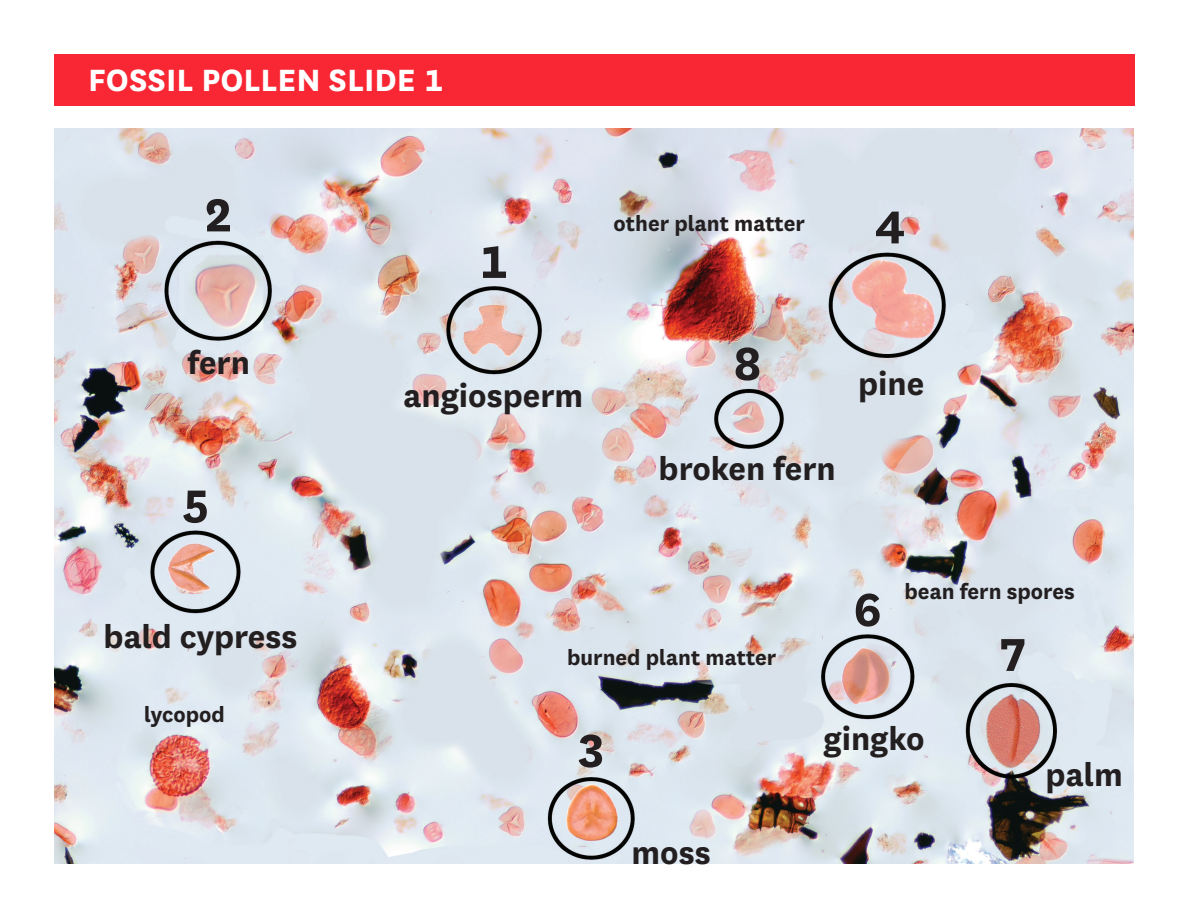
<style>
.page{position:relative;width:1188px;height:918px;background:#fff}
.page>*{position:absolute;margin:0;border:0;box-sizing:border-box;transform-origin:0 0}
.t1{font:700 54px "National";color:#231f20}
.t2{font:700 36px "National";color:#231f20}
.t3{font:700 36px "National";color:#fff}
.t4{font:700 24px "National";color:#231f20}
</style>
<div class="page">
<img style="left:54px;top:129px;width:1080px;height:735px">
<div style="left:54px;top:54px;width:1080px;height:52px;background:#f92634"></div>
<h1 class="t3" style="left:88px;top:55px;width:358px">FOSSIL POLLEN SLIDE ˜</h1>
<p class="t1" style="left:203px;top:177px;width:32px">°</p>
<p class="t2" style="left:188px;top:337px;width:64px">fern</p>
<p class="t1" style="left:180px;top:468px;width:32px">˛</p>
<p class="t2" style="left:104px;top:612px;width:195px">bald cypress</p>
<p class="t1" style="left:479px;top:223px;width:32px">˜</p>
<p class="t2" style="left:404px;top:370px;width:181px">angiosperm</p>
<p class="t4" style="left:614px;top:207px;width:193px">other plant matter</p>
<p class="t1" style="left:875px;top:189px;width:32px">ˇ</p>
<p class="t1" style="left:732px;top:325px;width:32px">ˆ</p>
<p class="t2" style="left:659px;top:444px;width:179px">broken fern</p>
<p class="t2" style="left:858px;top:358px;width:68px">pine</p>
<p class="t4" style="left:567px;top:641px;width:211px">burned plant matter</p>
<p class="t1" style="left:852px;top:571px;width:32px">˙</p>
<p class="t4" style="left:905px;top:575px;width:172px">bean fern spores</p>
<p class="t1" style="left:998px;top:616px;width:32px">˘</p>
<p class="t4" style="left:144px;top:698px;width:82px">lycopod</p>
<p class="t1" style="left:576px;top:712px;width:32px">˝</p>
<p class="t2" style="left:632px;top:828px;width:81px">moss</p>
<p class="t2" style="left:824px;top:714px;width:102px">gingko</p>
<p class="t2" style="left:1046px;top:750px;width:79px">palm</p>
</div>
